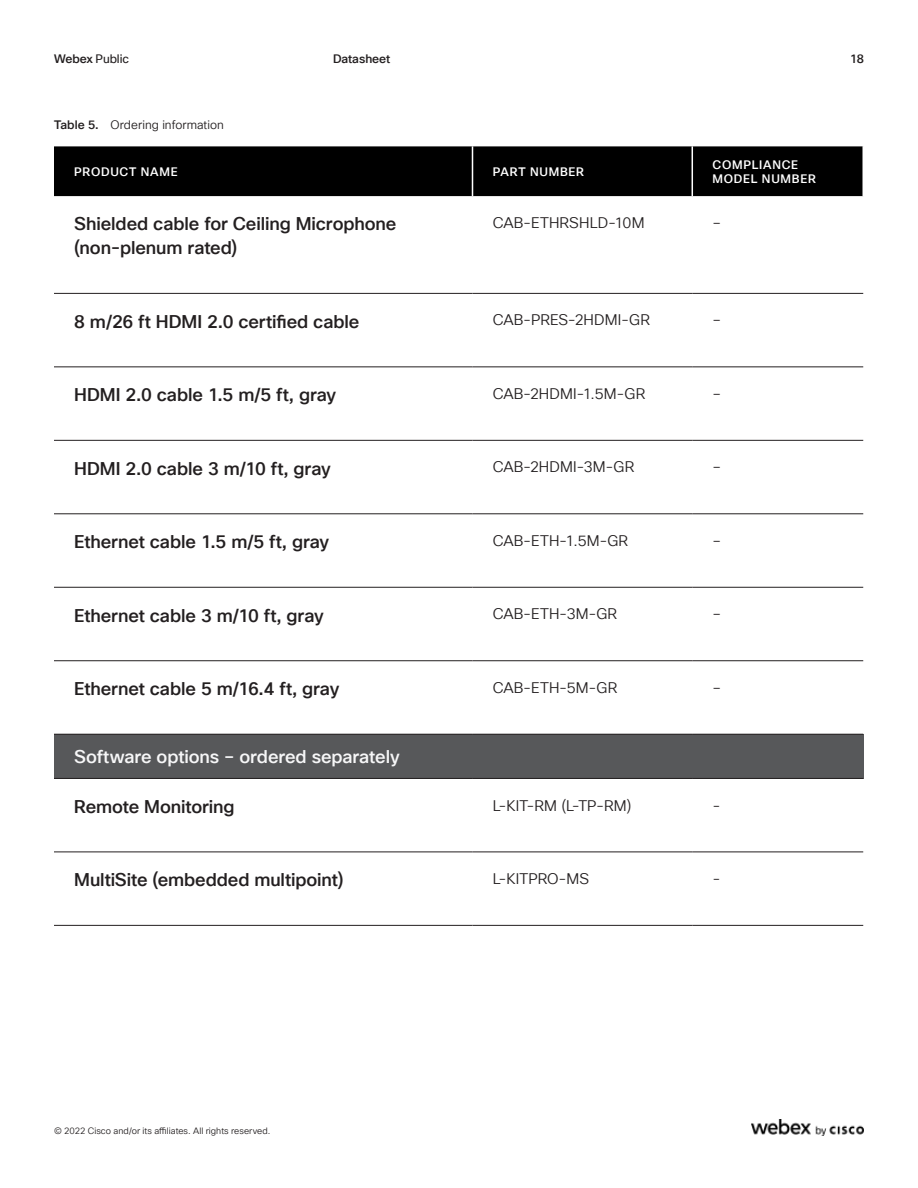
<style>
.page{position:relative;width:918px;height:1188px;background:#fff}
.page>*{position:absolute;margin:0;border:0;box-sizing:border-box;transform-origin:0 0}
.t1{font:500 18px/24px "Cisco Sans TT";letter-spacing:-.005em;color:#231f20}
.t2{font:500 18px "Cisco Sans TT";letter-spacing:-.005em;color:#f7f7f8}
.t3{font:15px "Cisco Sans TT Light";letter-spacing:.01em;color:#231f20}
.t4{font:500 12px/14.4px "Cisco Sans TT";letter-spacing:.06em;color:#fff}
.t5{font:12px "Cisco Sans TT Light";letter-spacing:.005em;color:#231f20}
.t6{font:12px "Cisco Sans TT";letter-spacing:-.01em;color:#231f20}
.t7{font:500 12px "Cisco Sans TT";letter-spacing:-.005em;color:#231f20}
.t8{font:9px "Cisco Sans TT Light";letter-spacing:.005em;color:#231f20}
.s1{font-weight:500}
.s2{font-family:"Cisco Sans TT";font-weight:500}
</style>
<div class="page">
<div style="left:54px;top:734px;width:809px;height:44px;background:#57585a"></div>
<div style="left:54px;top:146px;width:809px;height:50px;background:#000"></div>
<hr style="left:472px;top:146px;width:1px;height:50px;background:#fff">
<hr style="left:692px;top:146px;width:1px;height:50px;background:#fff">
<hr style="left:54px;top:293px;width:419px;height:1px;background:#231f20">
<hr style="left:473px;top:293px;width:219px;height:1px;background:#231f20">
<hr style="left:692px;top:293px;width:171px;height:1px;background:#231f20">
<hr style="left:54px;top:367px;width:419px;height:1px;background:#231f20">
<hr style="left:473px;top:367px;width:219px;height:1px;background:#231f20">
<hr style="left:692px;top:367px;width:171px;height:1px;background:#231f20">
<hr style="left:54px;top:440px;width:419px;height:1px;background:#231f20">
<hr style="left:473px;top:440px;width:219px;height:1px;background:#231f20">
<hr style="left:692px;top:440px;width:171px;height:1px;background:#231f20">
<hr style="left:54px;top:514px;width:419px;height:1px;background:#231f20">
<hr style="left:473px;top:514px;width:219px;height:1px;background:#231f20">
<hr style="left:692px;top:514px;width:171px;height:1px;background:#231f20">
<hr style="left:54px;top:587px;width:419px;height:1px;background:#231f20">
<hr style="left:473px;top:587px;width:219px;height:1px;background:#231f20">
<hr style="left:692px;top:587px;width:171px;height:1px;background:#231f20">
<hr style="left:54px;top:660px;width:419px;height:1px;background:#231f20">
<hr style="left:473px;top:660px;width:219px;height:1px;background:#231f20">
<hr style="left:692px;top:660px;width:171px;height:1px;background:#231f20">
<hr style="left:54px;top:734px;width:419px;height:1px;background:#231f20">
<hr style="left:473px;top:734px;width:219px;height:1px;background:#231f20">
<hr style="left:692px;top:734px;width:171px;height:1px;background:#231f20">
<hr style="left:54px;top:778px;width:419px;height:1px;background:#231f20">
<hr style="left:473px;top:778px;width:219px;height:1px;background:#231f20">
<hr style="left:692px;top:778px;width:171px;height:1px;background:#231f20">
<hr style="left:54px;top:852px;width:419px;height:1px;background:#231f20">
<hr style="left:473px;top:852px;width:219px;height:1px;background:#231f20">
<hr style="left:692px;top:852px;width:171px;height:1px;background:#231f20">
<hr style="left:54px;top:925px;width:419px;height:1px;background:#231f20">
<hr style="left:473px;top:925px;width:219px;height:1px;background:#231f20">
<hr style="left:692px;top:925px;width:171px;height:1px;background:#231f20">
<img style="left:752px;top:1119px;width:112px;height:16px">
<p class="t6" style="left:54px;top:55px;width:77px"><span class="s1">Webex</span> Public</p>
<p class="t7" style="left:333px;top:54px;width:59px">Datasheet</p>
<p class="t7" style="left:850px;top:54px;width:15px">18</p>
<p class="t5" style="left:54px;top:117px;width:171px"><span class="s2">Table 5.</span> Ordering information</p>
<p class="t4" style="left:74px;top:165px;width:105px">PRODUCT NAME</p>
<p class="t4" style="left:493px;top:165px;width:93px">PART NUMBER</p>
<p class="t4" style="left:713px;top:158px;width:105px">COMPLIANCE<br>MODEL NUMBER</p>
<p class="t1" style="left:74px;top:213px;width:324px">Shielded cable for Ceiling Microphone (non-plenum rated)</p>
<p class="t3" style="left:493px;top:213px;width:153px">CAB-ETHRSHLD-10M</p>
<p class="t3" style="left:713px;top:217px;width:10px">–</p>
<p class="t1" style="left:74px;top:310px;width:287px">8 m/26 ft HDMI 2.0 certified cable</p>
<p class="t3" style="left:493px;top:310px;width:159px">CAB-PRES-2HDMI-GR</p>
<p class="t3" style="left:713px;top:314px;width:10px">–</p>
<p class="t1" style="left:74px;top:384px;width:263px">HDMI 2.0 cable 1.5 m/5 ft, gray</p>
<p class="t3" style="left:493px;top:384px;width:154px">CAB-2HDMI-1.5M-GR</p>
<p class="t3" style="left:713px;top:388px;width:10px">–</p>
<p class="t1" style="left:74px;top:457px;width:258px">HDMI 2.0 cable 3 m/10 ft, gray</p>
<p class="t3" style="left:493px;top:457px;width:143px">CAB-2HDMI-3M-GR</p>
<p class="t3" style="left:713px;top:461px;width:10px">–</p>
<p class="t1" style="left:74px;top:531px;width:256px">Ethernet cable 1.5 m/5 ft, gray</p>
<p class="t3" style="left:493px;top:531px;width:137px">CAB-ETH-1.5M-GR</p>
<p class="t3" style="left:713px;top:535px;width:10px">–</p>
<p class="t1" style="left:74px;top:604px;width:251px">Ethernet cable 3 m/10 ft, gray</p>
<p class="t3" style="left:493px;top:604px;width:126px">CAB-ETH-3M-GR</p>
<p class="t3" style="left:713px;top:608px;width:10px">–</p>
<p class="t1" style="left:74px;top:678px;width:267px">Ethernet cable 5 m/16.4 ft, gray</p>
<p class="t3" style="left:493px;top:678px;width:126px">CAB-ETH-5M-GR</p>
<p class="t3" style="left:713px;top:682px;width:10px">–</p>
<p class="t2" style="left:74px;top:749px;width:327px">Software options – ordered separately</p>
<p class="t1" style="left:74px;top:795px;width:162px">Remote Monitoring</p>
<p class="t3" style="left:493px;top:796px;width:140px">L-KIT-RM (L-TP-RM)</p>
<p class="t3" style="left:713px;top:796px;width:10px">-</p>
<p class="t1" style="left:74px;top:869px;width:271px">MultiSite (embedded multipoint)</p>
<p class="t3" style="left:493px;top:869px;width:98px">L-KITPRO-MS</p>
<p class="t3" style="left:713px;top:869px;width:10px">-</p>
<p class="t8" style="left:54px;top:1125px;width:218px">© 2022 Cisco and/or its affiliates. All rights reserved.</p>
</div>
